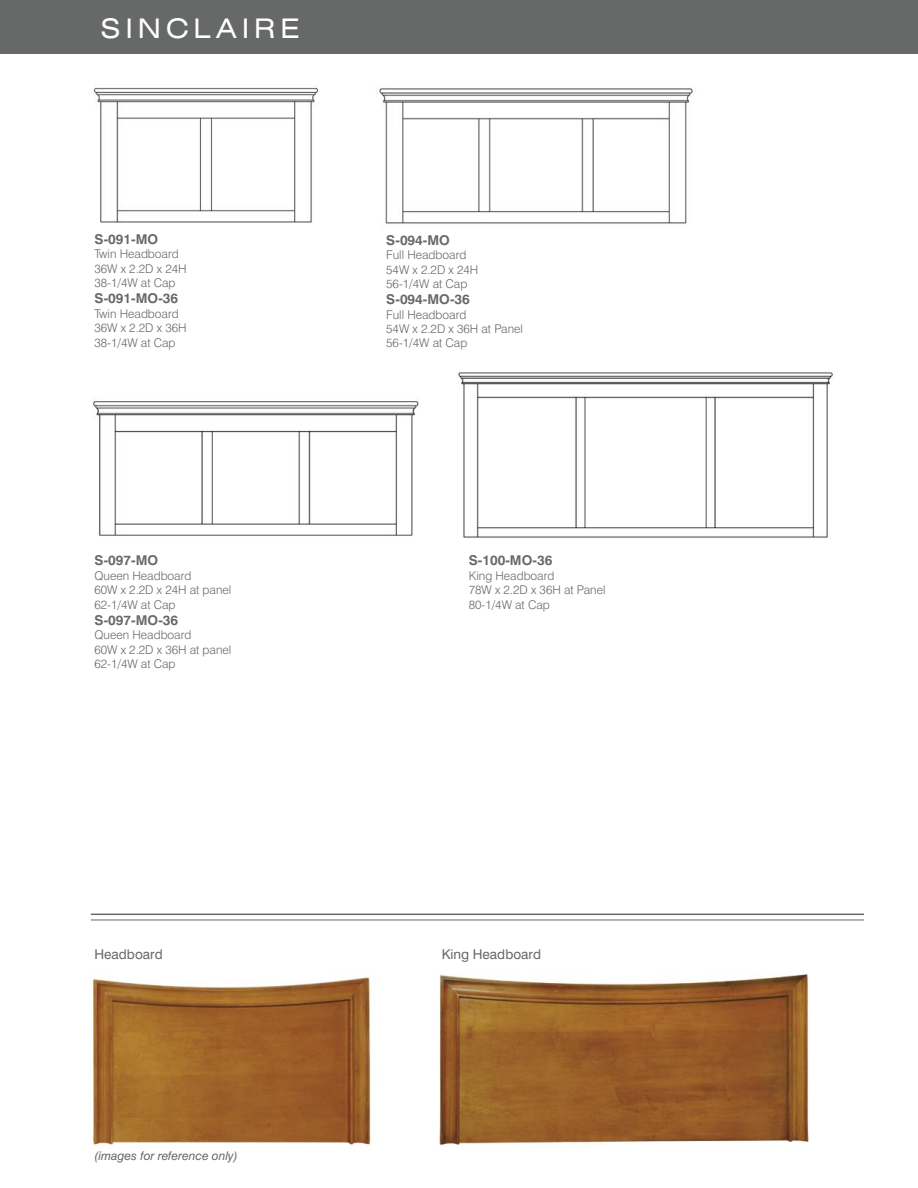
<style>
.page{position:relative;width:918px;height:1188px;background:#fff}
.page>*{position:absolute;margin:0;border:0;box-sizing:border-box;transform-origin:0 0}
.t1{font:expanded 27px "Swiss 721 BT";letter-spacing:.18em;color:#fff}
.t2{font:700 13.5px "Swiss 721 BT";color:#676868}
.t3{font:13.5px "Swiss 721 BT";color:#676868}
.t4{font:300 12px "Swiss 721 BT";color:#676868}
.t5{font:italic 12px "Swiss 721 BT";color:#676868}
</style>
<div class="page">
<img style="left:439px;top:973px;width:370px;height:173px">
<img style="left:92px;top:976px;width:280px;height:170px">
<div style="left:0;top:0;width:918px;height:54px;background:#676868"></div>
<img style="left:93px;top:87px;width:226px;height:136px">
<img style="left:379px;top:88px;width:314px;height:136px">
<img style="left:93px;top:401px;width:326px;height:135px">
<img style="left:458px;top:372px;width:375px;height:166px">
<hr style="left:91px;top:914px;width:773px;height:1px;background:#676868">
<hr style="left:91px;top:920px;width:773px;height:1px;background:#676868">
<p class="t1" style="left:101px;top:12px;width:200px">SINCLAIRE</p>
<p class="t2" style="left:94px;top:231px;width:65px">S-091-MO</p>
<p class="t4" style="left:94px;top:247px;width:86px">Twin Headboard</p>
<p class="t4" style="left:94px;top:261px;width:94px">36W x 2.2D x 24H</p>
<p class="t4" style="left:94px;top:276px;width:83px">38-1/4W at Cap</p>
<p class="t2" style="left:94px;top:290px;width:85px">S-091-MO-36</p>
<p class="t4" style="left:94px;top:306px;width:86px">Twin Headboard</p>
<p class="t4" style="left:94px;top:321px;width:94px">36W x 2.2D x 36H</p>
<p class="t4" style="left:94px;top:335px;width:83px">38-1/4W at Cap</p>
<p class="t2" style="left:94px;top:552px;width:65px">S-097-MO</p>
<p class="t4" style="left:94px;top:568px;width:98px">Queen Headboard</p>
<p class="t4" style="left:94px;top:583px;width:138px">60W x 2.2D x 24H at panel</p>
<p class="t4" style="left:94px;top:597px;width:83px">62-1/4W at Cap</p>
<p class="t2" style="left:94px;top:612px;width:85px">S-097-MO-36</p>
<p class="t4" style="left:94px;top:628px;width:98px">Queen Headboard</p>
<p class="t4" style="left:94px;top:642px;width:138px">60W x 2.2D x 36H at panel</p>
<p class="t4" style="left:94px;top:656px;width:83px">62-1/4W at Cap</p>
<p class="t2" style="left:386px;top:232px;width:65px">S-094-MO</p>
<p class="t4" style="left:386px;top:248px;width:82px">Full Headboard</p>
<p class="t4" style="left:386px;top:262px;width:94px">54W x 2.2D x 24H</p>
<p class="t4" style="left:386px;top:276px;width:83px">56-1/4W at Cap</p>
<p class="t2" style="left:386px;top:291px;width:85px">S-094-MO-36</p>
<p class="t4" style="left:386px;top:307px;width:82px">Full Headboard</p>
<p class="t4" style="left:386px;top:321px;width:138px">54W x 2.2D x 36H at Panel</p>
<p class="t4" style="left:386px;top:336px;width:83px">56-1/4W at Cap</p>
<p class="t2" style="left:469px;top:552px;width:85px">S-100-MO-36</p>
<p class="t4" style="left:469px;top:568px;width:87px">King Headboard</p>
<p class="t4" style="left:469px;top:583px;width:138px">78W x 2.2D x 36H at Panel</p>
<p class="t4" style="left:469px;top:597px;width:83px">80-1/4W at Cap</p>
<p class="t3" style="left:94px;top:946px;width:70px">Headboard</p>
<p class="t3" style="left:442px;top:946px;width:101px">King Headboard</p>
<p class="t5" style="left:94px;top:1149px;width:145px">(images for reference only)</p>
</div>
